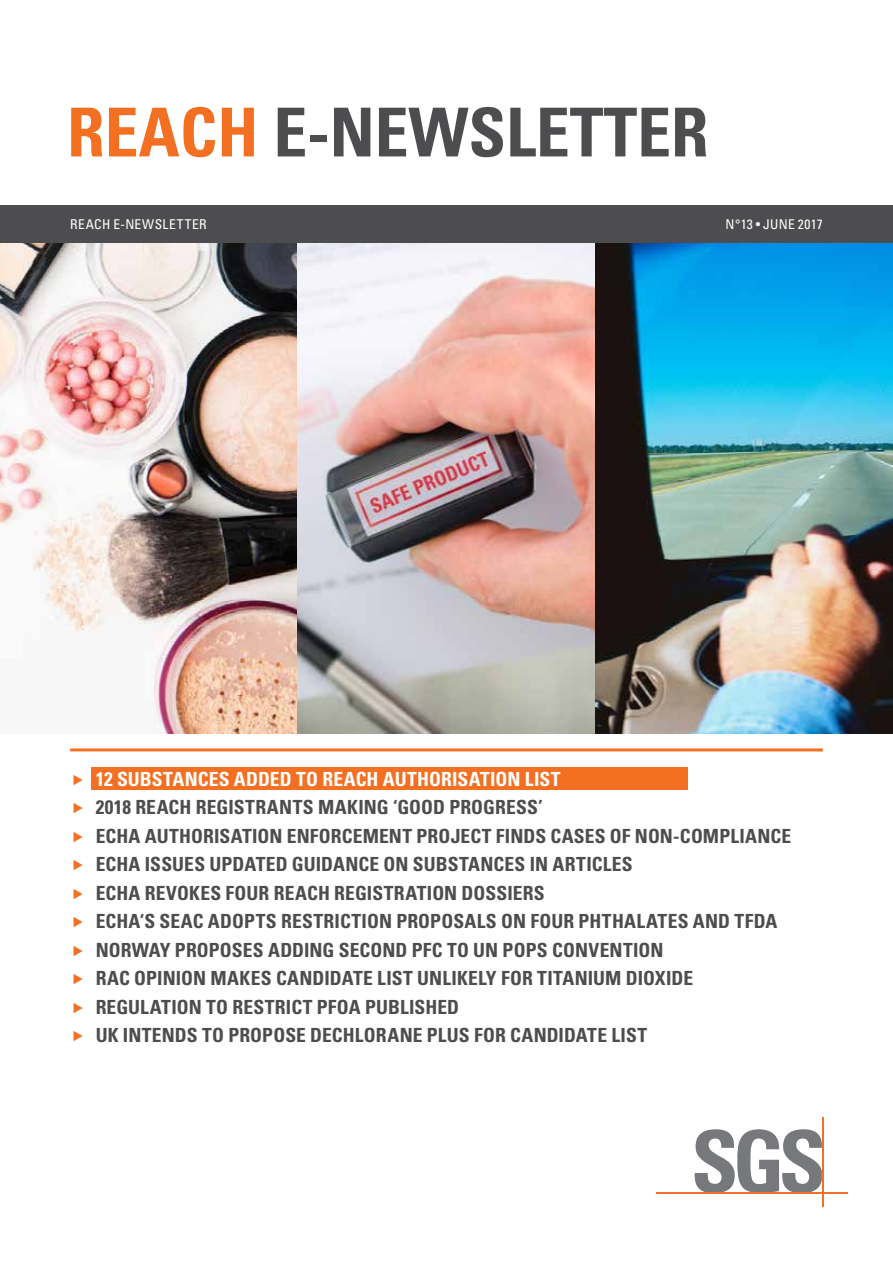
<style>
.page{position:relative;width:893px;height:1263px;background:#fff}
.page>*{position:absolute;margin:0;border:0;box-sizing:border-box;transform-origin:0 0}
.t1{font:700 condensed 67.5px "Univers LT";color:#4d4d4f}
.t2{font:700 condensed 19.5px/28.5px "Univers LT";letter-spacing:.005em;color:#4d4d4f}
.t3{font:700 condensed 19.5px "Univers LT";letter-spacing:.005em;color:#fff}
.t4{font:condensed 13.5px "Univers LT";letter-spacing:.03em;color:#fff}
.s1{color:#f36f21}
</style>
<div class="page">
<img style="left:0;top:242px;width:893px;height:492px">
<div style="left:91px;top:768px;width:596px;height:22px;background:#f36f21"></div>
<div style="left:0;top:205px;width:893px;height:37px;background:#4d4d4f"></div>
<hr style="left:70px;top:748px;width:753px;height:3px;background:#f37021">
<svg style="left:694px;top:1129px;width:128px;height:63px"></svg>
<hr style="left:656px;top:1192px;width:191px;height:1px;background:#f36f21">
<hr style="left:822px;top:1117px;width:1px;height:89px;background:#f36f21">
<h1 class="t1" style="left:67px;top:91px;width:643px"><span class="s1">REACH</span> E-NEWSLETTER</h1>
<p class="t4" style="left:70px;top:216px;width:138px">REACH E-NEWSLETTER</p>
<p class="t4" style="left:726px;top:216px;width:99px">N°13 • JUNE 2017</p>
<p class="t3" style="left:96px;top:767px;width:466px">12 SUBSTANCES ADDED TO REACH AUTHORISATION LIST</p>
<p class="t2" style="left:96px;top:793px;width:697px">2018 REACH REGISTRANTS MAKING ‘GOOD PROGRESS’<br>ECHA AUTHORISATION ENFORCEMENT PROJECT FINDS CASES OF NON-COMPLIANCE ECHA ISSUES UPDATED GUIDANCE ON SUBSTANCES IN ARTICLES<br>ECHA REVOKES FOUR REACH REGISTRATION DOSSIERS<br>ECHA‘S SEAC ADOPTS RESTRICTION PROPOSALS ON FOUR PHTHALATES AND TFDA NORWAY PROPOSES ADDING SECOND PFC TO UN POPS CONVENTION<br>RAC OPINION MAKES CANDIDATE LIST UNLIKELY FOR TITANIUM DIOXIDE REGULATION TO RESTRICT PFOA PUBLISHED<br>UK INTENDS TO PROPOSE DECHLORANE PLUS FOR CANDIDATE LIST</p>
</div>
